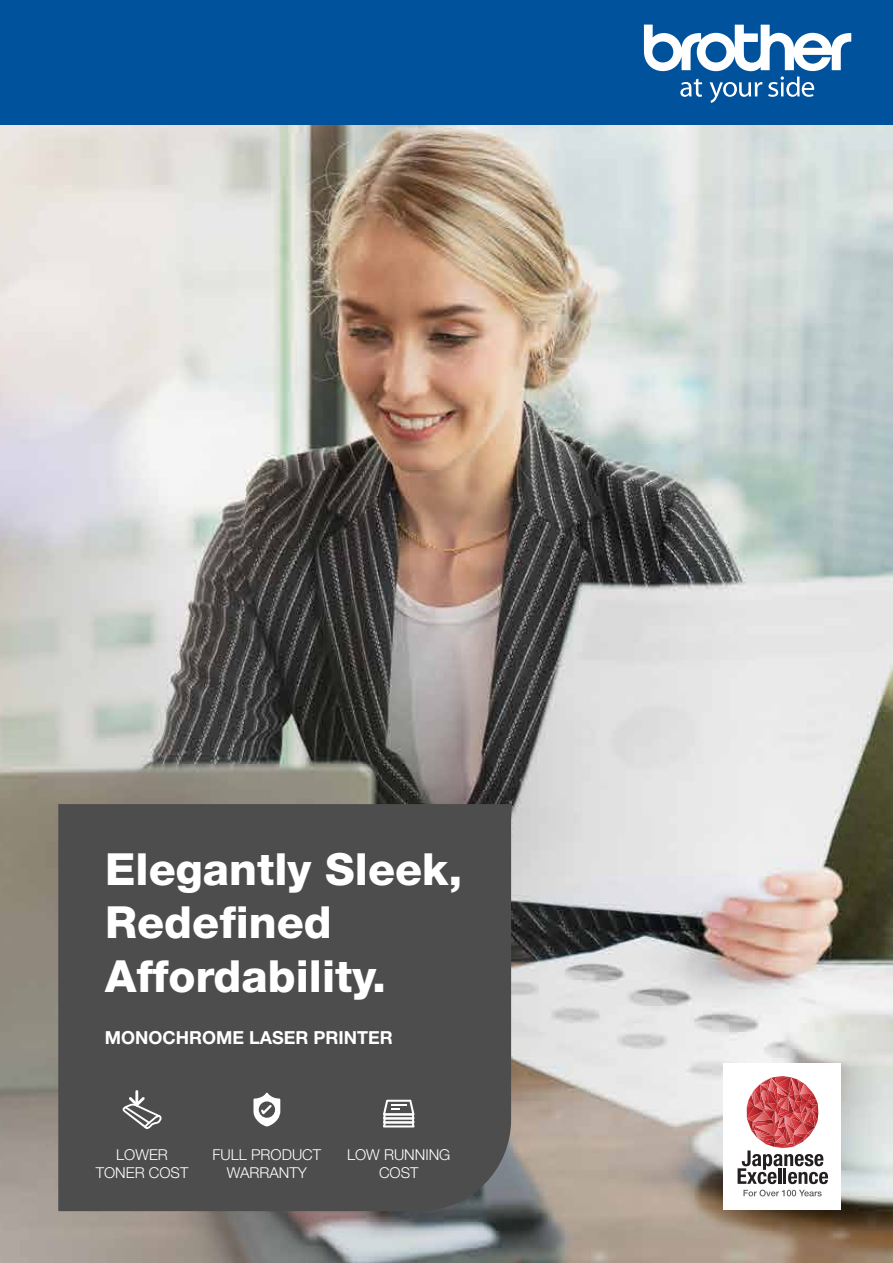
<style>
.page{position:relative;width:893px;height:1263px;background:#fff}
.page>*{position:absolute;margin:0;border:0;box-sizing:border-box;transform-origin:0 0}
.t1{font:800 44.4px/53.2px "Helvetica Neue LT Pro";color:#fff}
.t2{font:700 18px "Helvetica Neue LT Pro";color:#fff}
.t3{font:300 15px/18px "Helvetica Neue LT Pro";color:#fff;text-align:center}
</style>
<div class="page">
<img style="left:0;top:125px;width:893px;height:1138px">
<div style="left:58px;top:804px;width:453px;height:407px;background:#4d4d4e"></div>
<div style="left:0;top:0;width:893px;height:125px;background:#00529c"></div>
<div style="left:724px;top:1063px;width:117px;height:147px;background:#fff"></div>
<svg style="left:743px;top:1190px;width:79px;height:6px"></svg>
<svg style="left:738px;top:1076px;width:90px;height:108px"></svg>
<hr style="left:135px;top:1090px;width:3px;height:16px;background:#fff">
<svg style="left:123px;top:1097px;width:39px;height:32px"></svg>
<svg style="left:253px;top:1092px;width:27px;height:34px"></svg>
<svg style="left:383px;top:1100px;width:32px;height:27px"></svg>
<svg style="left:644px;top:25px;width:207px;height:78px"></svg>
<h1 class="t1" style="left:105px;top:842px;width:359px">Elegantly Sleek,<br>Redefined<br>Affordability.</h1>
<p class="t2" style="left:105px;top:1026px;width:290px">MONOCHROME LASER PRINTER</p>
<p class="t3" style="left:96px;top:1146px;width:94px">LOWER<br>TONER COST</p>
<p class="t3" style="left:213px;top:1146px;width:110px">FULL PRODUCT<br>WARRANTY</p>
<p class="t3" style="left:347px;top:1146px;width:105px">LOW RUNNING<br>COST</p>
</div>
